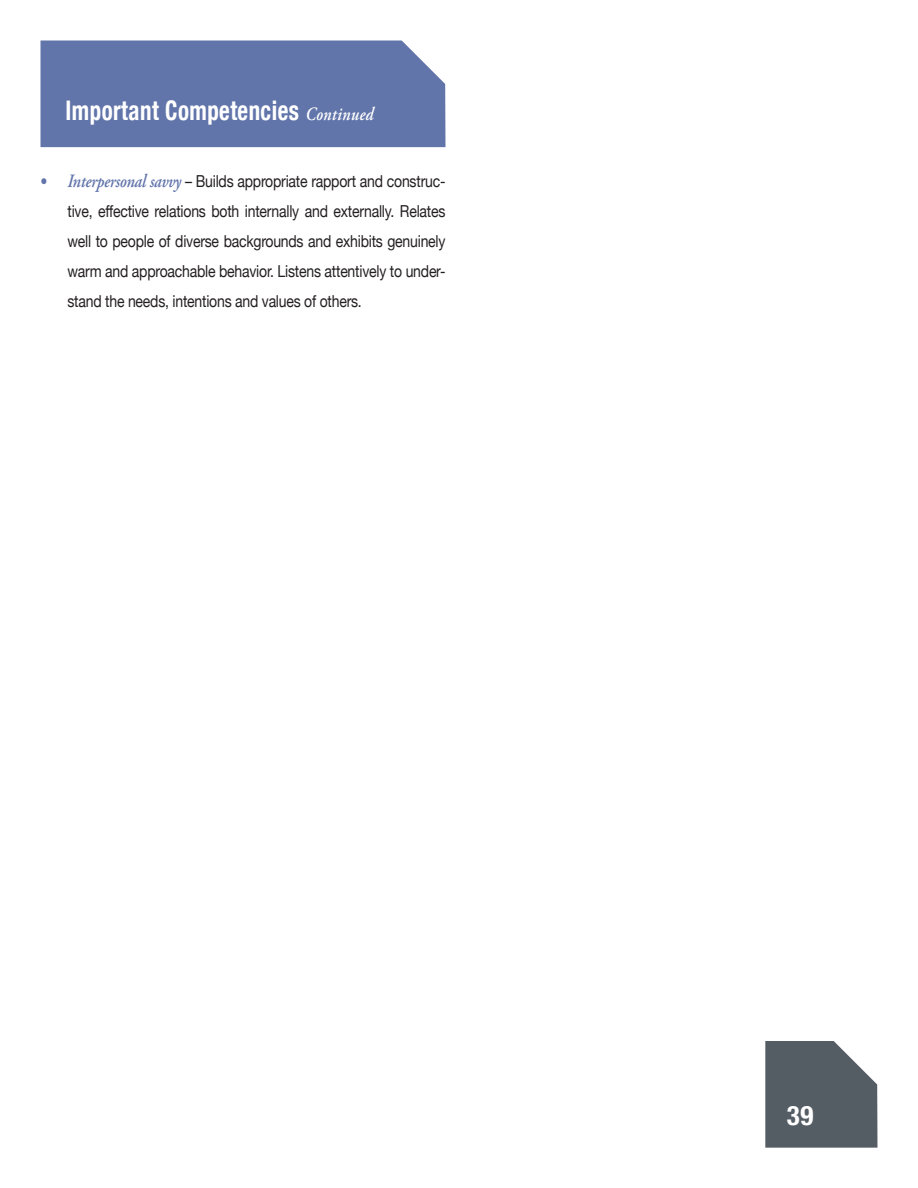
<style>
.page{position:relative;width:918px;height:1188px;background:#fff}
.page>*{position:absolute;margin:0;border:0;box-sizing:border-box;transform-origin:0 0}
.t1{font:700 condensed 27px "Helvetica Neue";letter-spacing:.02em;color:#fff;scale:.85 1}
.t2{font:700 condensed 27px "Helvetica Neue";letter-spacing:.02em;color:#fff}
.t3{font:16.5px/30px "Helvetica Neue";letter-spacing:-.015em;color:#231f20;text-align:justify;scale:.85 1}
.s1{font-family:"Adobe Garamond Pro";font-weight:600;font-style:italic;font-stretch:normal;font-size:18.75px}
.s2{color:#6275ab}
.s3{font-family:"Adobe Garamond Pro";font-weight:600;font-style:italic;font-size:18.75px;color:#6275ab}
</style>
<div class="page">
<svg style="left:765px;top:1041px;width:113px;height:107px;background:#646b72"></svg>
<div style="left:40px;top:40px;width:406px;height:107px;background:#6275ab"></div>
<p class="t1" style="left:66px;top:94px;width:364px">Important Competencies <span class="s1">Continued</span></p>
<p class="t3" style="left:67px;top:166px;width:446px;text-indent:-27px"><span class="s2">•</span> <span class="s3">Interpersonal savvy</span> – Builds appropriate rapport and construc&shy;tive, effective relations both internally and externally. Relates well to people of diverse backgrounds and exhibits genuinely warm and approachable behavior. Listens attentively to under&shy;stand the needs, intentions and values of others.</p>
<p class="t2" style="left:787px;top:1099px;width:28px">39</p>
</div>
